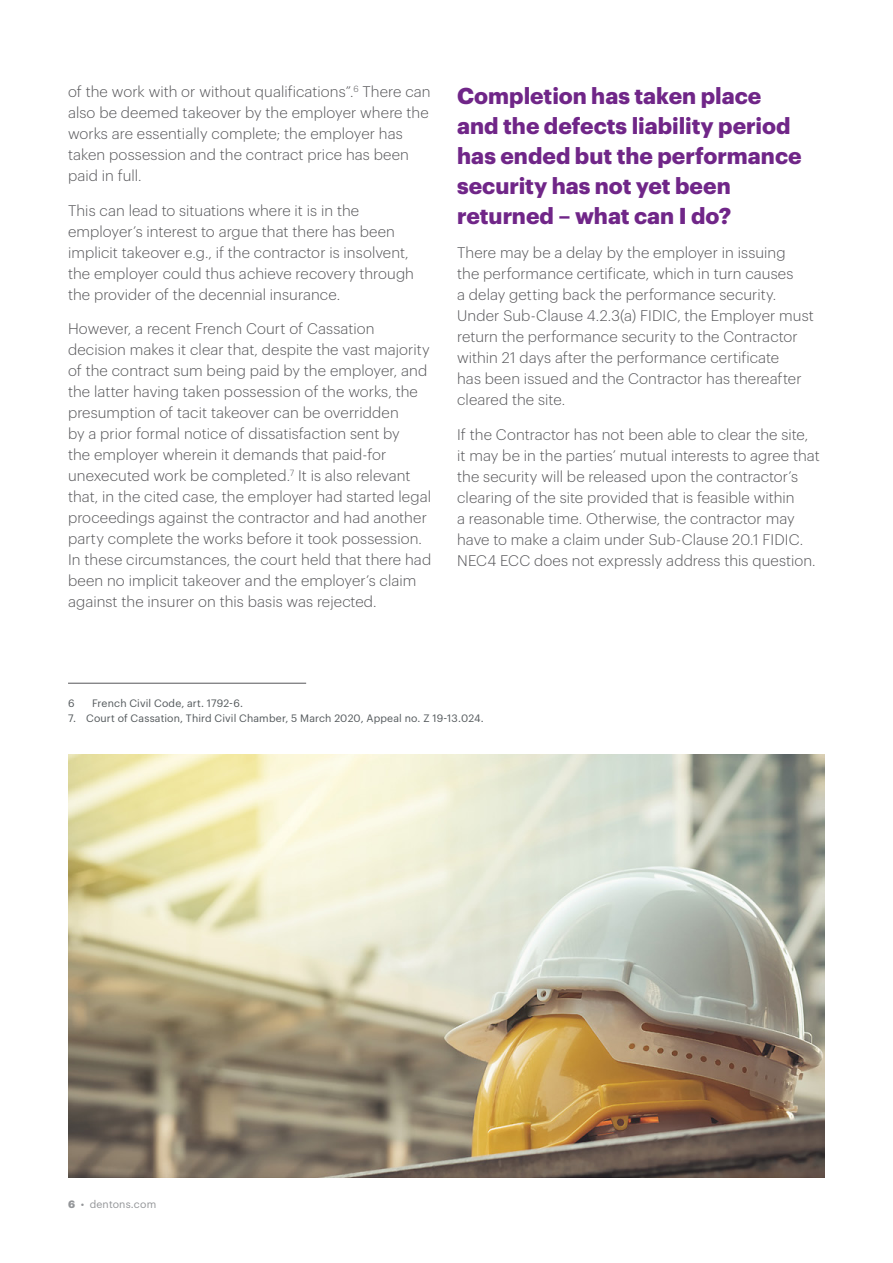
<style>
.page{position:relative;width:893px;height:1263px;background:#fff}
.page>*{position:absolute;margin:0;border:0;box-sizing:border-box;transform-origin:0 0}
.t1{font:700 22.5px/30px "Dentons Sans";color:#702688}
.t2{font:300 15px/21px "Dentons Sans";letter-spacing:.005em;color:#565659}
.t3{font:10.5px "Dentons Sans";letter-spacing:.015em;color:#52575a}
.t4{font:10.5px "Dentons Sans";letter-spacing:.015em;color:#939598}
.s1{font-weight:700}
</style>
<div class="page">
<hr style="left:68px;top:683px;width:238px;height:1px;background:#565659">
<img style="left:68px;top:754px;width:757px;height:424px">
<p class="t2" style="left:68px;top:80px;width:364px">of the work with or without qualifications”.<sup>6</sup> There can also be deemed takeover by the employer where the works are essentially complete; the employer has taken possession and the contract price has been paid in full.</p>
<p class="t2" style="left:68px;top:199px;width:347px">This can lead to situations where it is in the employer’s interest to argue that there has been implicit takeover e.g., if the contractor is insolvent, the employer could thus achieve recovery through the provider of the decennial insurance.</p>
<p class="t2" style="left:68px;top:317px;width:365px">However, a recent French Court of Cassation decision makes it clear that, despite the vast majority of the contract sum being paid by the employer, and the latter having taken possession of the works, the presumption of tacit takeover can be overridden<br>by a prior formal notice of dissatisfaction sent by<br>the employer wherein it demands that paid-for unexecuted work be completed.<sup>7</sup> It is also relevant that, in the cited case, the employer had started legal proceedings against the contractor and had another party complete the works before it took possession.<br>In these circumstances, the court held that there had been no implicit takeover and the employer’s claim against the insurer on this basis was rejected.</p>
<h1 class="t1" style="left:457px;top:78px;width:346px">Completion has taken place and the defects liability period has ended but the performance security has not yet been returned – what can I do?</h1>
<p class="t2" style="left:457px;top:241px;width:358px">There may be a delay by the employer in issuing<br>the performance certificate, which in turn causes<br>a delay getting back the performance security.<br>Under Sub-Clause 4.2.3(a) FIDIC, the Employer must return the performance security to the Contractor within 21 days after the performance certificate<br>has been issued and the Contractor has thereafter cleared the site.</p>
<p class="t2" style="left:457px;top:423px;width:364px">If the Contractor has not been able to clear the site, it may be in the parties’ mutual interests to agree that the security will be released upon the contractor’s clearing of the site provided that is feasible within<br>a reasonable time. Otherwise, the contractor may have to make a claim under Sub-Clause 20.1 FIDIC.<br>NEC4 ECC does not expressly address this question.</p>
<p class="t3" style="left:68px;top:695px;width:8px">6</p>
<p class="t3" style="left:92px;top:695px;width:153px">French Civil Code, art. 1792-6.</p>
<p class="t3" style="left:68px;top:710px;width:417px">7. Court of Cassation, Third Civil Chamber, 5 March 2020, Appeal no. Z 19-13.024.</p>
<p class="t4" style="left:68px;top:1196px;width:90px"><span class="s1">6</span> • dentons.com</p>
</div>
